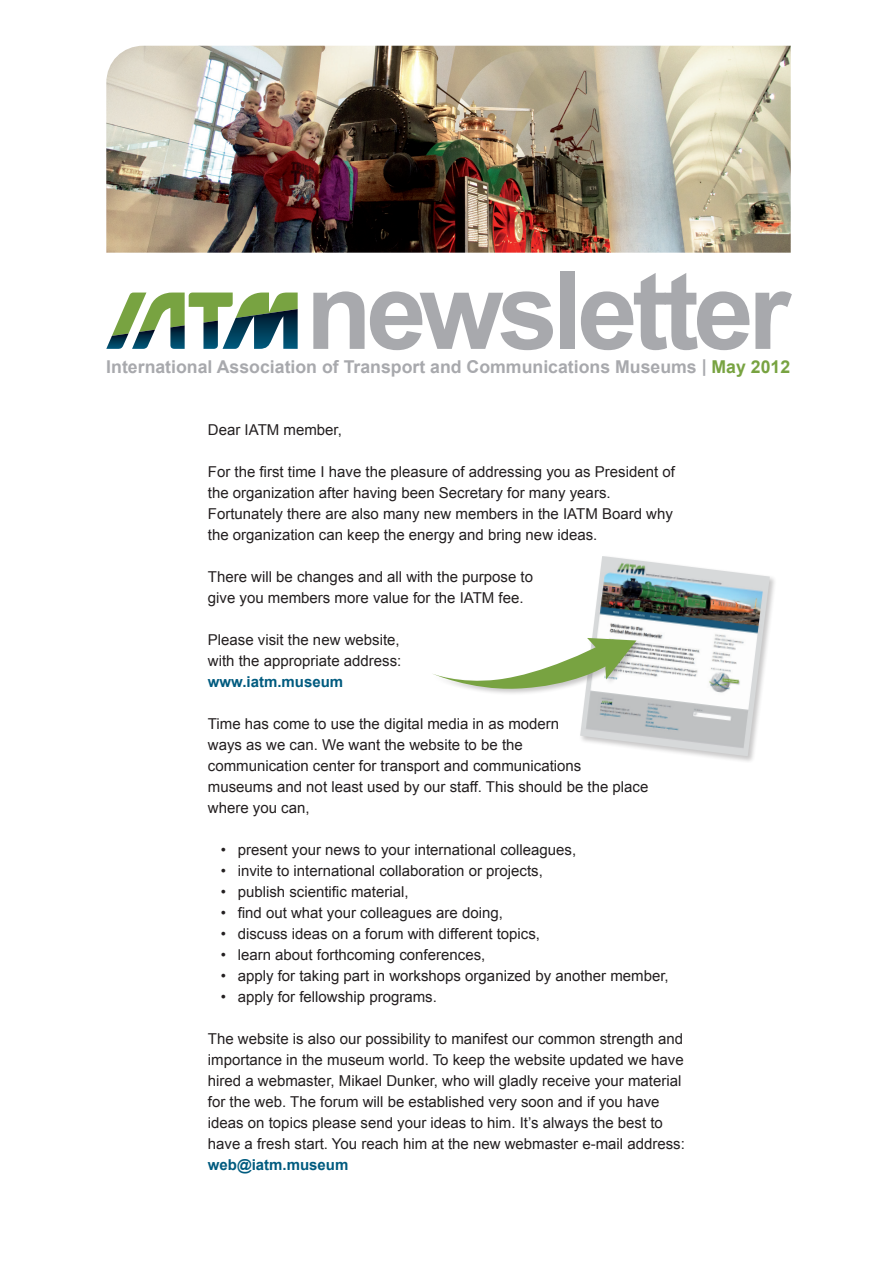
<style>
.page{position:relative;width:893px;height:1263px;background:#fff}
.page>*{position:absolute;margin:0;border:0;box-sizing:border-box;transform-origin:0 0}
.t1{font:700 108.3px "Arial";letter-spacing:-.05em;color:#a8a9ad}
.t2{font:700 17.7px "Arial";color:#a8a9ad}
.t3{font:15px/21px "Arial";color:#231f20}
.t4{font:700 15px "Arial";color:#005b7f}
.s1{color:#78a341}
</style>
<div class="page">
<div style="left:578px;top:554px;width:199px;height:209px;background:#231f20;opacity:.25"></div>
<img style="left:580px;top:556px;width:190px;height:200px">
<svg style="left:106px;top:293px;width:192px;height:56px"></svg>
<img style="left:106px;top:46px;width:685px;height:207px">
<div style="left:430px;top:636px;width:212px;height:60px;background:#231f20;opacity:.25"></div>
<svg style="left:432px;top:638px;width:204px;height:52px"></svg>
<h1 class="t1" style="left:306px;top:239px;width:486px">newsletter</h1>
<p class="t2" style="left:106px;top:355px;width:685px">International Association of Transport and Communications Museums | <span class="s1">May 2012</span></p>
<p class="t3" style="left:208px;top:419px;width:135px">Dear IATM member,</p>
<p class="t3" style="left:208px;top:461px;width:468px">For the first time I have the pleasure of addressing you as President of the organization after having been Secretary for many years.<br>Fortunately there are also many new members in the IATM Board why the organization can keep the energy and bring new ideas.</p>
<p class="t3" style="left:208px;top:566px;width:327px">There will be changes and all with the purpose to give you members more value for the IATM fee.</p>
<p class="t3" style="left:208px;top:629px;width:195px">Please visit the new website, with the appropriate address:</p>
<p class="t4" style="left:208px;top:672px;width:137px">www.iatm.museum</p>
<p class="t3" style="left:208px;top:713px;width:442px">Time has come to use the digital media in as modern<br>ways as we can. We want the website to be the<br>communication center for transport and communications museums and not least used by our staff. This should be the place where you can,</p>
<p class="t3" style="left:221px;top:839px;width:357px">• present your news to your international colleagues,</p>
<p class="t3" style="left:221px;top:860px;width:324px">• invite to international collaboration or projects,</p>
<p class="t3" style="left:221px;top:881px;width:189px">• publish scientific material,</p>
<p class="t3" style="left:221px;top:902px;width:284px">• find out what your colleagues are doing,</p>
<p class="t3" style="left:221px;top:923px;width:321px">• discuss ideas on a forum with different topics,</p>
<p class="t3" style="left:221px;top:944px;width:266px">• learn about forthcoming conferences,</p>
<p class="t3" style="left:221px;top:965px;width:450px">• apply for taking part in workshops organized by another member,</p>
<p class="t3" style="left:221px;top:986px;width:218px">• apply for fellowship programs.</p>
<p class="t3" style="left:208px;top:1028px;width:478px">The website is also our possibility to manifest our common strength and importance in the museum world. To keep the website updated we have hired a webmaster, Mikael Dunker, who will gladly receive your material for the web. The forum will be established very soon and if you have ideas on topics please send your ideas to him. It’s always the best to have a fresh start. You reach him at the new webmaster e-mail address:</p>
<p class="t4" style="left:208px;top:1155px;width:142px">web@iatm.museum</p>
</div>
